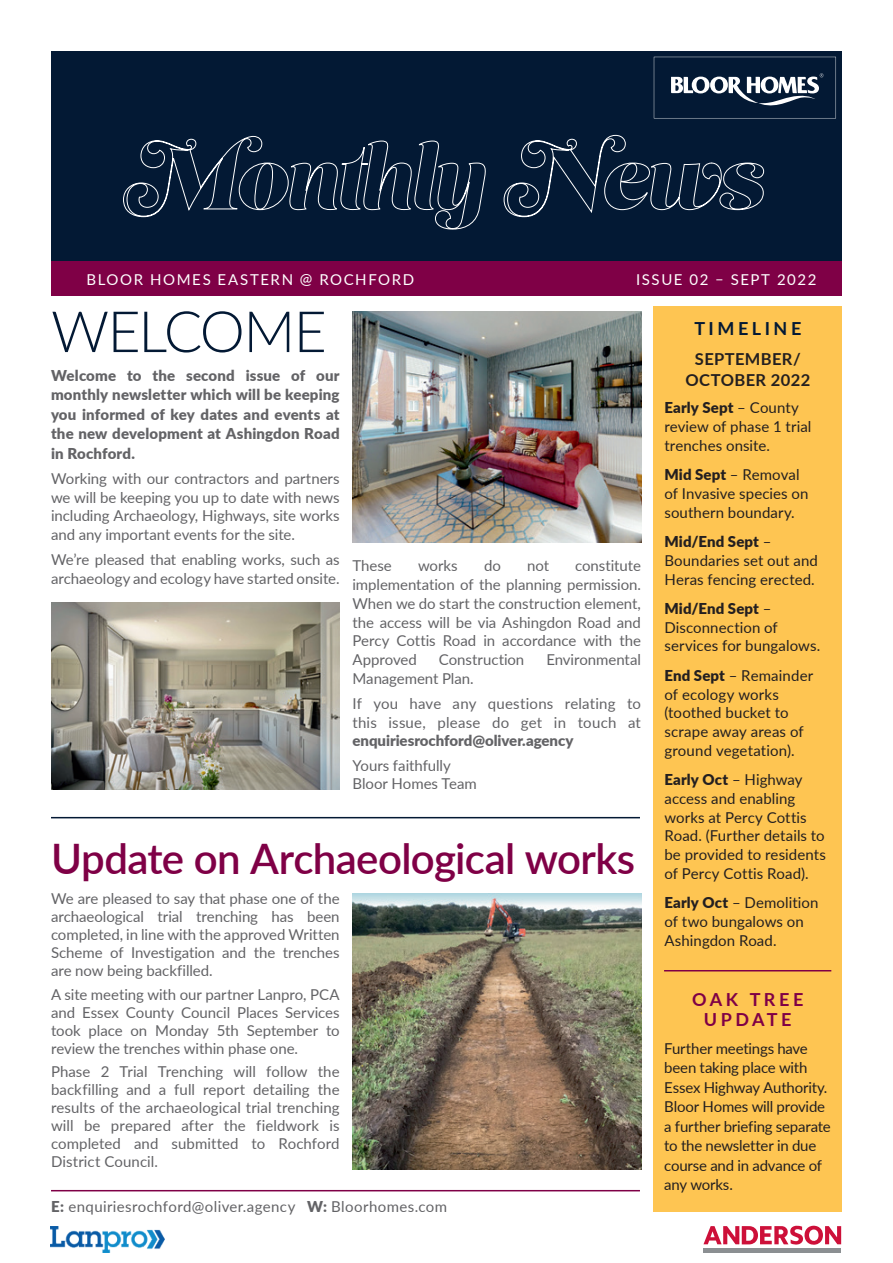
<style>
.page{position:relative;width:893px;height:1263px;background:#fff}
.page>*{position:absolute;margin:0;border:0;box-sizing:border-box;transform-origin:0 0}
.t1{font:300 57px "Lato";letter-spacing:-.035em;color:#031934}
.t2{font:600 42px "Lato";letter-spacing:-.015em;color:#7f0046}
.t3{font:700 18px/19.5px "Lato";letter-spacing:.19em;color:#7f0046;text-align:center}
.t4{font:700 18px "Lato";letter-spacing:.2em;color:#031934}
.t5{font:700 16.5px/21px "Lato";letter-spacing:.025em;color:#231f20;text-align:center}
.t6{font:15px/18px "Lato";color:#636366;text-align:justify}
.t7{font:15px/18.8px "Lato";letter-spacing:.005em;color:#231f20}
.t8{font:900 15px/19.5px "Lato";color:#636366;text-align:justify}
.t9{font:15px/19.5px "Lato";letter-spacing:-.015em;color:#231f20}
.t10{font:15px "Lato";letter-spacing:.025em;color:#636366}
.t11{font:15px "Lato";letter-spacing:.105em;color:#fff}
.s1{font-weight:900}
</style>
<div class="page">
<div style="left:51px;top:51px;width:791px;height:210px;background:#031934"></div>
<div style="left:51px;top:261px;width:791px;height:35px;background:#7f0046"></div>
<div style="left:654px;top:306px;width:188px;height:906px;background:#fec552"></div>
<hr style="left:51px;top:1190px;width:589px;height:1px;background:#7f0046">
<svg style="left:123px;top:135px;width:641px;height:95px"></svg>
<img style="left:50px;top:1227px;width:114px;height:26px">
<svg style="left:703px;top:1226px;width:138px;height:19px"></svg>
<hr style="left:703px;top:1249px;width:138px;height:4px;background:#8b8f92">
<hr style="left:664px;top:970px;width:167px;height:1px;background:#7f0046">
<hr style="left:51px;top:817px;width:589px;height:1px;background:#031934">
<img style="left:352px;top:894px;width:289px;height:275px">
<svg style="left:654px;top:57px;width:182px;height:61px"></svg>
<img style="left:51px;top:602px;width:289px;height:187px">
<img style="left:352px;top:311px;width:289px;height:231px">
<p class="t11" style="left:86px;top:269px;width:329px">BLOOR HOMES EASTERN @ ROCHFORD</p>
<p class="t11" style="left:636px;top:269px;width:182px">ISSUE 02 – SEPT 2022</p>
<h1 class="t1" style="left:51px;top:292px;width:277px">WELCOME</h1>
<p class="t8" style="left:51px;top:365px;width:290px">Welcome to the second issue of our monthly newsletter which will be keeping you informed of key dates and events at the new development at Ashingdon Road in Rochford.</p>
<p class="t6" style="left:51px;top:468px;width:290px;line-height:18.8px">Working with our contractors and partners we will be keeping you up to date with news including Archaeology, Highways, site works and any important events for the site.</p>
<p class="t6" style="left:51px;top:550px;width:290px;line-height:18.8px">We’re pleased that enabling works, such as archaeology and ecology have started onsite.</p>
<p class="t6" style="left:352px;top:556px;width:41px">These</p>
<p class="t6" style="left:418px;top:556px;width:41px">works</p>
<p class="t6" style="left:484px;top:556px;width:18px">do</p>
<p class="t6" style="left:527px;top:556px;width:23px">not</p>
<p class="t6" style="left:352px;top:556px;width:290px;line-height:18.8px;text-indent:223px">constitute implementation of the planning permission.<br>When we do start the construction element, the access will be via Ashingdon Road and Percy Cottis Road in accordance with the Approved</p>
<p class="t6" style="left:439px;top:650px;width:87px">Construction</p>
<p class="t6" style="left:546px;top:650px;width:96px">Environmental</p>
<p class="t6" style="left:352px;top:665px;width:290px;line-height:25.2px">Management Plan.<br>If you have any questions relating to</p>
<p class="t6" style="left:352px;top:712px;width:290px">this issue, please do get in touch at</p>
<p class="t8" style="left:352px;top:730px;width:223px">enquiriesrochford@oliver.agency</p>
<p class="t6" style="left:352px;top:756px;width:126px">Yours faithfully<br>Bloor Homes Team</p>
<h2 class="t2" style="left:51px;top:828px;width:586px">Update on Archaeological works</h2>
<p class="t6" style="left:51px;top:889px;width:290px">We are pleased to say that phase one of the archaeological trial trenching has been completed, in line with the approved Written Scheme of Investigation and the trenches are now being backfilled.</p>
<p class="t6" style="left:51px;top:985px;width:290px">A site meeting with our partner Lanpro, PCA and Essex County Council Places Services took place on Monday 5th September to review the trenches within phase one.</p>
<p class="t6" style="left:51px;top:1062px;width:290px">Phase 2 Trial Trenching will follow the backfilling and a full report detailing the results of the archaeological trial trenching will be prepared after the fieldwork is completed and submitted to Rochford District Council.</p>
<p class="t10" style="left:51px;top:1196px;width:398px"><span class="s1">E:</span> enquiriesrochford@oliver.agency <span class="s1">W:</span> Bloorhomes.com</p>
<p class="t4" style="left:694px;top:316px;width:109px">TIMELINE</p>
<p class="t5" style="left:685px;top:348px;width:126px">SEPTEMBER/<br>OCTOBER 2022</p>
<p class="t7" style="left:664px;top:398px;width:148px"><span class="s1">Early Sept</span> – County review of phase 1 trial trenches onsite.</p>
<p class="t7" style="left:664px;top:465px;width:146px"><span class="s1">Mid Sept</span> – Removal of Invasive species on southern boundary.</p>
<p class="t7" style="left:664px;top:531px;width:155px"><span class="s1">Mid/End Sept</span> –<br>Boundaries set out and<br>Heras fencing erected.</p>
<p class="t7" style="left:664px;top:598px;width:157px"><span class="s1">Mid/End Sept</span> –<br>Disconnection of services for bungalows.</p>
<p class="t7" style="left:664px;top:665px;width:150px"><span class="s1">End Sept</span> – Remainder of ecology works (toothed bucket to scrape away areas of ground vegetation).</p>
<p class="t7" style="left:664px;top:770px;width:163px"><span class="s1">Early Oct</span> – Highway access and enabling works at Percy Cottis<br>Road. (Further details to be provided to residents of Percy Cottis Road).</p>
<p class="t7" style="left:664px;top:893px;width:156px"><span class="s1">Early Oct</span> – Demolition of two bungalows on<br>Ashingdon Road.</p>
<p class="t3" style="left:692px;top:989px;width:113px">OAK TREE<br>UPDATE</p>
<p class="t9" style="left:664px;top:1038px;width:168px">Further meetings have been taking place with<br>Essex Highway Authority.<br>Bloor Homes will provide a further briefing separate to the newsletter in due course and in advance of any works.</p>
</div>
